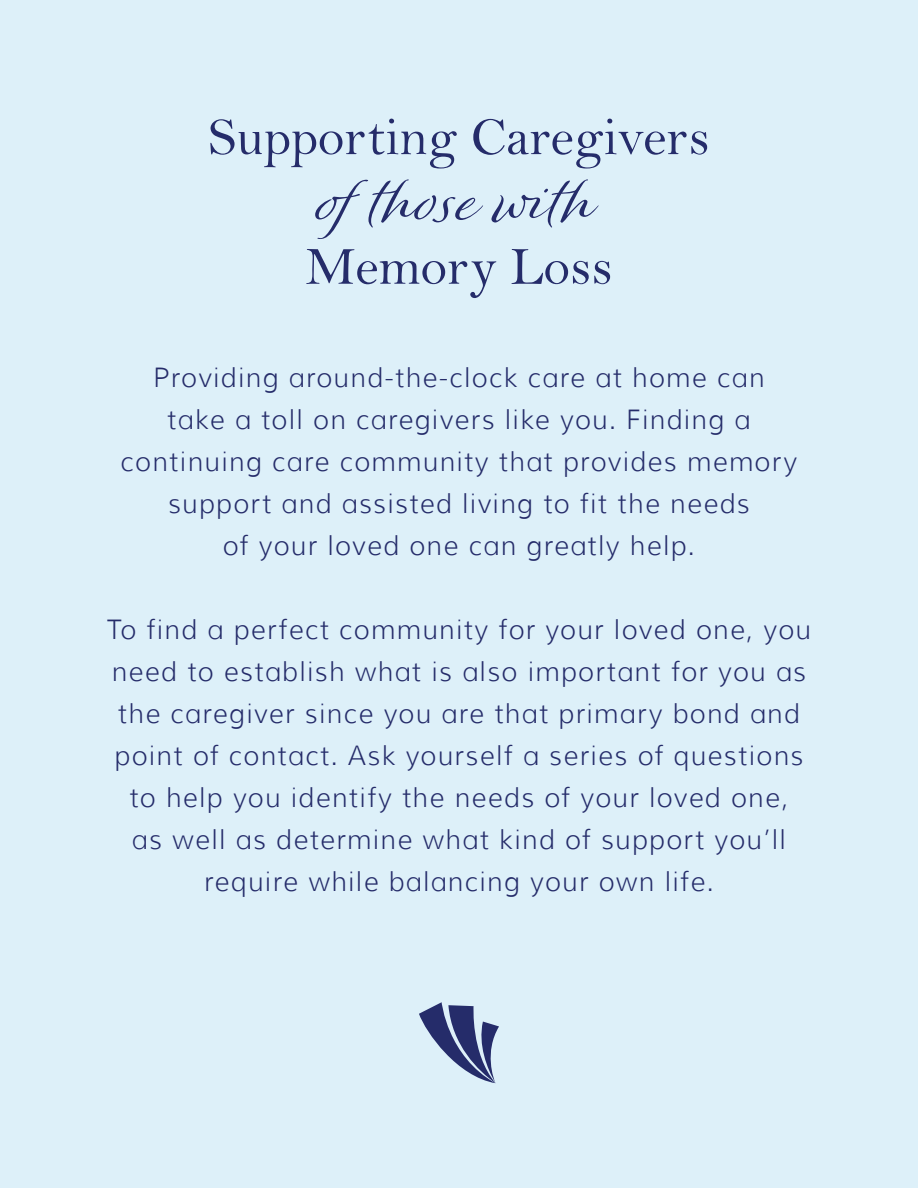
<style>
.page{position:relative;width:918px;height:1188px;background:#ddf0f9}
.page>*{position:absolute;margin:0;border:0;box-sizing:border-box;transform-origin:0 0}
.t1{font:54px "Bell";color:#252c6a}
.t2{font:54px "Winsome";color:#252c6a}
.t3{font:300 27px/42px "Muli";letter-spacing:.05em;color:#252c6a;text-align:center}
</style>
<div class="page">
<svg style="left:419px;top:1002px;width:80px;height:81px"></svg>
<h1 class="t1" style="left:208px;top:105px;width:503px">Supporting Caregivers</h1>
<h1 class="t2" style="left:320px;top:169px;width:279px">of those with</h1>
<h1 class="t1" style="left:305px;top:234px;width:309px">Memory Loss</h1>
<p class="t3" style="left:121px;top:356px;width:678px">Providing around-the-clock care at home can<br>take a toll on caregivers like you. Finding a continuing care community that provides memory support and assisted living to fit the needs<br>of your loved one can greatly help.</p>
<p class="t3" style="left:107px;top:608px;width:706px">To find a perfect community for your loved one, you need to establish what is also important for you as the caregiver since you are that primary bond and point of contact. Ask yourself a series of questions to help you identify the needs of your loved one,<br>as well as determine what kind of support you’ll require while balancing your own life.</p>
</div>
